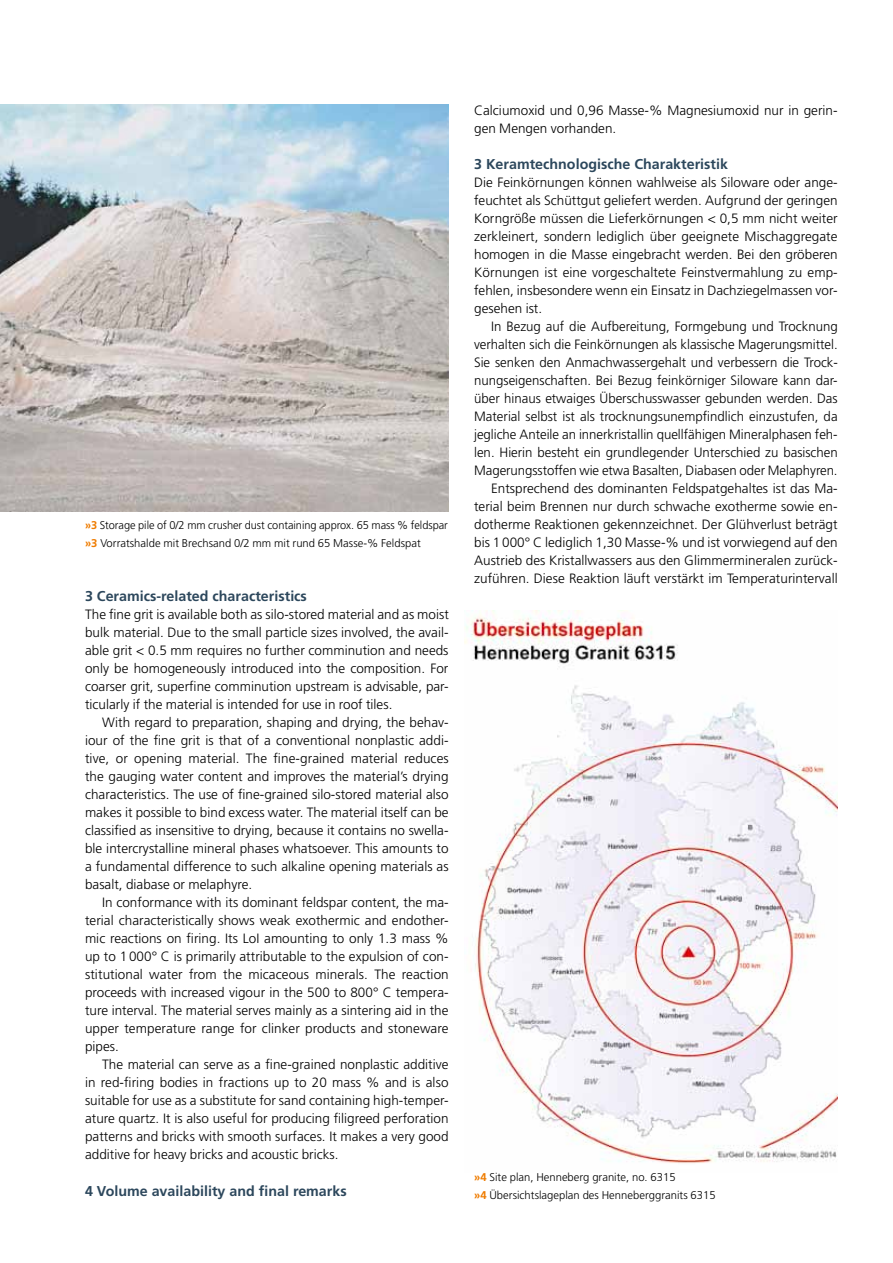
<style>
.page{position:relative;width:893px;height:1263px;background:#fff}
.page>*{position:absolute;margin:0;border:0;box-sizing:border-box;transform-origin:0 0}
.t1{font:700 14.25px "Frutiger LT Std";color:#2c475c}
.t2{font:300 13.5px/18px "Frutiger LT Std";color:#000;text-align:justify}
.t3{font:300 11.25px "Frutiger LT Std";color:#000}
.s1{font-weight:700;color:#ef7c00}
</style>
<div class="page">
<img style="left:0;top:104px;width:449px;height:407px">
<img style="left:464px;top:611px;width:374px;height:552px">
<p class="t3" style="left:85px;top:519px;width:364px"><span class="s1">»3</span> Storage pile of 0/2 mm crusher dust containing approx. 65 mass % feldspar</p>
<p class="t3" style="left:85px;top:537px;width:337px"><span class="s1">»3</span> Vorratshalde mit Brechsand 0/2 mm mit rund 65 Masse-% Feldspat</p>
<p class="t1" style="left:85px;top:588px;width:223px">3 Ceramics-related characteristics</p>
<p class="t2" style="left:85px;top:606px;width:365px">The fine grit is available both as silo-stored material and as moist bulk material. Due to the small particle sizes involved, the avail&shy;able grit &lt; 0.5 mm requires no further comminution and needs only be homogeneously introduced into the composition. For coarser grit, superfine comminution upstream is advisable, par&shy;ticularly if the material is intended for use in roof tiles.</p>
<p class="t2" style="left:85px;top:714px;width:365px;text-indent:17px">With regard to preparation, shaping and drying, the behav&shy;iour of the fine grit is that of a conventional nonplastic addi&shy;tive, or opening material. The fine-grained material reduces the gauging water content and improves the material’s drying characteristics. The use of fine-grained silo-stored material also makes it possible to bind excess water. The material itself can be classified as insensitive to drying, because it contains no swella&shy;ble intercrystalline mineral phases whatsoever. This amounts to a fundamental difference to such alkaline opening materials as basalt, diabase or melaphyre.</p>
<p class="t2" style="left:85px;top:894px;width:365px;text-indent:17px">In conformance with its dominant feldspar content, the ma&shy;terial characteristically shows weak exothermic and endother&shy;mic reactions on firing. Its LoI amounting to only 1.3 mass % up to 1000° C is primarily attributable to the expulsion of con&shy;stitutional water from the micaceous minerals. The reaction proceeds with increased vigour in the 500 to 800° C tempera&shy;ture interval. The material serves mainly as a sintering aid in the upper temperature range for clinker products and stoneware pipes.</p>
<p class="t2" style="left:85px;top:1056px;width:365px;text-indent:17px">The material can serve as a fine-grained nonplastic additive in red-firing bodies in fractions up to 20 mass % and is also suitable for use as a substitute for sand containing high-temper&shy;ature quartz. It is also useful for producing filigreed perforation patterns and bricks with smooth surfaces. It makes a very good additive for heavy bricks and acoustic bricks.</p>
<p class="t1" style="left:85px;top:1182px;width:263px">4 Volume availability and final remarks</p>
<p class="t2" style="left:474px;top:102px;width:365px">Calciumoxid und 0,96 Masse-% Magnesiumoxid nur in gerin&shy;gen Mengen vorhanden.</p>
<p class="t1" style="left:474px;top:156px;width:255px">3 Keramtechnologische Charakteristik</p>
<p class="t2" style="left:474px;top:174px;width:365px">Die Feinkörnungen können wahlweise als Siloware oder ange&shy;feuchtet als Schüttgut geliefert werden. Aufgrund der geringen Korngröße müssen die Lieferkörnungen &lt; 0,5 mm nicht weiter zerkleinert, sondern lediglich über geeignete Mischaggregate homogen in die Masse eingebracht werden. Bei den gröberen Körnungen ist eine vorgeschaltete Feinstvermahlung zu emp&shy;fehlen, insbesondere wenn ein Einsatz in Dachziegelmassen vor&shy;gesehen ist.</p>
<p class="t2" style="left:474px;top:318px;width:365px;text-align:right">In Bezug auf die Aufbereitung, Formgebung und Trocknung verhalten sich die Feinkörnungen als klassische Magerungsmittel.<br>Sie senken den Anmachwassergehalt und verbessern die Trock&shy;nungseigenschaften. Bei Bezug feinkörniger Siloware kann dar&shy;über hinaus etwaiges Überschusswasser gebunden werden. Das Material selbst ist als trocknungsunempfindlich einzustufen, da jegliche Anteile an innerkristallin quellfähigen Mineralphasen feh&shy;len. Hierin besteht ein grundlegender Unterschied zu basischen Magerungsstoffen wie etwa Basalten, Diabasen oder Melaphyren.<br>Entsprechend des dominanten Feldspatgehaltes ist das Ma&shy;terial beim Brennen nur durch schwache exotherme sowie en&shy;dotherme Reaktionen gekennzeichnet. Der Glühverlust beträgt bis 1000° C lediglich 1,30 Masse-% und ist vorwiegend auf den Austrieb des Kristallwassers aus den Glimmermineralen zurück&shy;zuführen. Diese Reaktion läuft verstärkt im Temperaturintervall</p>
<p class="t3" style="left:474px;top:1170px;width:203px"><span class="s1">»4</span> Site plan, Henneberg granite, no. 6315</p>
<p class="t3" style="left:474px;top:1188px;width:243px"><span class="s1">»4</span> Übersichtslageplan des Henneberggranits 6315</p>
</div>
